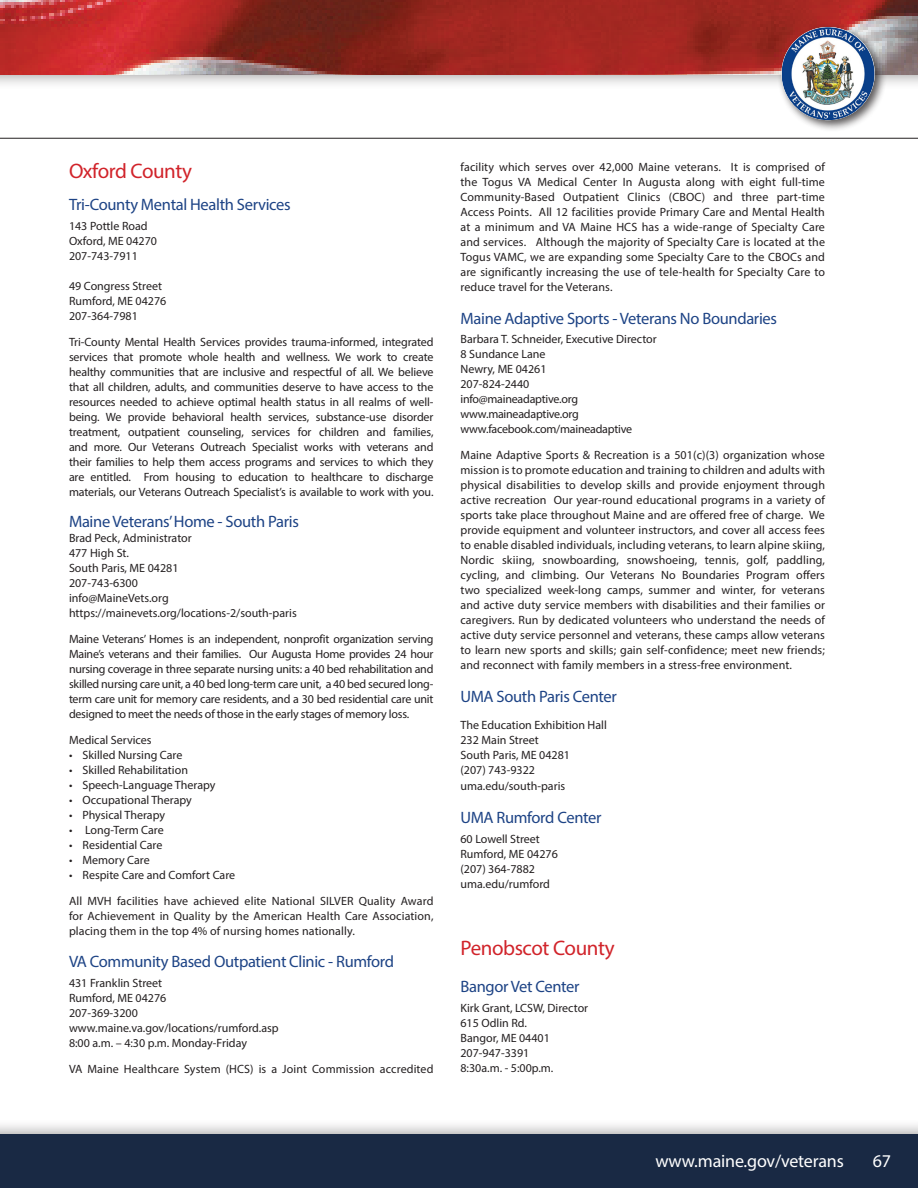
<style>
.page{position:relative;width:918px;height:1188px;background:#fff}
.page>*{position:absolute;margin:0;border:0;box-sizing:border-box;transform-origin:0 0}
.Listing_Name{font:21px "Myriad Pro";letter-spacing:-.02em;color:#d1232a}
.Listing{font:21px "Myriad Pro";letter-spacing:-.02em;color:#d1232a}
.t1{font:18px "Myriad Pro";letter-spacing:-.01em;color:#fff}
.Listing_Name-2{font:16.5px "Myriad Pro";letter-spacing:-.02em;color:#1d4385}
.Listing-2{font:16.5px "Myriad Pro";letter-spacing:-.02em;color:#1d4385}
.Listing-3{font:12px/15px "Myriad Pro";letter-spacing:.01em;color:#231f20;text-align:justify}
.Listing___Services{font:12px "Myriad Pro";color:#231f20}
.Listing___Services-2{font:12px "Myriad Pro";letter-spacing:-.02em;color:#231f20}
</style>
<div class="page">
<div style="left:0;top:0;width:918px;height:90px;background:#231f20;opacity:.5"></div>
<img style="left:0;top:0;width:918px;height:75px">
<hr style="left:0;top:138px;width:918px;height:1px;background:#231f20">
<div style="left:0;top:1119px;width:918px;height:69px;background:#231f20;opacity:.5"></div>
<div style="left:0;top:1134px;width:918px;height:54px;background:#192944"></div>
<div style="left:777px;top:23px;width:110px;height:109px;background:#231f20;opacity:.75"></div>
<img style="left:782px;top:27px;width:92px;height:93px">
<p class="Listing" style="left:69px;top:158px;width:125px">Oxford County</p>
<p class="Listing_Name-2" style="left:69px;top:195px;width:223px">Tri-County Mental Health Services</p>
<p class="Listing___Services" style="left:69px;top:219px;width:80px">143 Pottle Road</p>
<p class="Listing___Services" style="left:69px;top:234px;width:90px">Oxford, ME 04270</p>
<p class="Listing___Services" style="left:69px;top:249px;width:70px">207-743-7911</p>
<p class="Listing___Services" style="left:69px;top:279px;width:95px">49 Congress Street</p>
<p class="Listing___Services" style="left:69px;top:294px;width:99px">Rumford, ME 04276</p>
<p class="Listing___Services" style="left:69px;top:309px;width:70px">207-364-7981</p>
<p class="Listing-3" style="left:69px;top:334px;width:366px">Tri-County Mental Health Services provides trauma-informed, integrated services that promote whole health and wellness. We work to create healthy communities that are inclusive and respectful of all. We believe that all children, adults, and communities deserve to have access to the resources needed to achieve optimal health status in all realms of well&shy;being. We provide behavioral health services, substance-use disorder treatment, outpatient counseling, services for children and families, and more. Our Veterans Outreach Specialist works with veterans and their families to help them access programs and services to which they are entitled. From housing to education to healthcare to discharge materials, our Veterans Outreach Specialist’s is available to work with you.</p>
<p class="Listing-2" style="left:69px;top:512px;width:231px">Maine Veterans’ Home - South Paris</p>
<p class="Listing___Services" style="left:69px;top:531px;width:124px">Brad Peck, Administrator</p>
<p class="Listing___Services" style="left:69px;top:546px;width:61px">477 High St.</p>
<p class="Listing___Services" style="left:69px;top:561px;width:111px">South Paris, ME 04281</p>
<p class="Listing___Services" style="left:69px;top:576px;width:70px">207-743-6300</p>
<p class="Listing___Services" style="left:69px;top:591px;width:101px">info@MaineVets.org</p>
<p class="Listing___Services" style="left:69px;top:606px;width:229px">https://mainevets.org/locations-2/south-paris</p>
<p class="Listing-3" style="left:69px;top:631px;width:366px">Maine Veterans’ Homes is an independent, nonprofit organization serving Maine’s veterans and their families. Our Augusta Home provides 24 hour nursing coverage in three separate nursing units: a 40 bed rehabilitation and skilled nursing care unit, a 40 bed long-term care unit, a 40 bed secured long&shy;term care unit for memory care residents, and a 30 bed residential care unit designed to meet the needs of those in the early stages of memory loss.</p>
<p class="Listing-3" style="left:69px;top:732px;width:84px">Medical Services</p>
<p class="Listing___Services" style="left:69px;top:747px;width:115px">• Skilled Nursing Care</p>
<p class="Listing___Services" style="left:69px;top:762px;width:121px">• Skilled Rehabilitation</p>
<p class="Listing___Services" style="left:69px;top:777px;width:148px">• Speech-Language Therapy</p>
<p class="Listing___Services" style="left:69px;top:792px;width:124px">• Occupational Therapy</p>
<p class="Listing___Services" style="left:69px;top:807px;width:98px">• Physical Therapy</p>
<p class="Listing___Services" style="left:69px;top:822px;width:96px">• Long-Term Care</p>
<p class="Listing___Services" style="left:69px;top:837px;width:95px">• Residential Care</p>
<p class="Listing___Services" style="left:69px;top:852px;width:82px">• Memory Care</p>
<p class="Listing___Services" style="left:69px;top:867px;width:168px">• Respite Care and Comfort Care</p>
<p class="Listing-3" style="left:69px;top:893px;width:366px">All MVH facilities have achieved elite National SILVER Quality Award for Achievement in Quality by the American Health Care Association, placing them in the top 4% of nursing homes nationally.</p>
<p class="Listing_Name-2" style="left:69px;top:952px;width:327px">VA Community Based Outpatient Clinic - Rumford</p>
<p class="Listing___Services" style="left:69px;top:975px;width:95px">431 Franklin Street</p>
<p class="Listing___Services" style="left:69px;top:990px;width:99px">Rumford, ME 04276</p>
<p class="Listing___Services" style="left:69px;top:1005px;width:70px">207-369-3200</p>
<p class="Listing___Services" style="left:69px;top:1020px;width:211px">www.maine.va.gov/locations/rumford.asp</p>
<p class="Listing___Services" style="left:69px;top:1035px;width:180px">8:00 a.m. – 4:30 p.m. Monday-Friday</p>
<p class="Listing-3" style="left:69px;top:1061px;width:366px">VA Maine Healthcare System (HCS) is a Joint Commission accredited</p>
<p class="Listing-3" style="left:460px;top:159px;width:366px">facility which serves over 42,000 Maine veterans. It is comprised of the Togus VA Medical Center In Augusta along with eight full-time Community-Based Outpatient Clinics (CBOC) and three part-time Access Points. All 12 facilities provide Primary Care and Mental Health at a minimum and VA Maine HCS has a wide-range of Specialty Care and services. Although the majority of Specialty Care is located at the Togus VAMC, we are expanding some Specialty Care to the CBOCs and are significantly increasing the use of tele-health for Specialty Care to reduce travel for the Veterans.</p>
<p class="Listing_Name-2" style="left:460px;top:308px;width:318px">Maine Adaptive Sports - Veterans No Boundaries</p>
<p class="Listing___Services" style="left:460px;top:332px;width:198px">Barbara T. Schneider, Executive Director</p>
<p class="Listing___Services" style="left:460px;top:347px;width:87px">8 Sundance Lane</p>
<p class="Listing___Services" style="left:460px;top:362px;width:88px">Newry, ME 04261</p>
<p class="Listing___Services" style="left:460px;top:377px;width:70px">207-824-2440</p>
<p class="Listing___Services-2" style="left:460px;top:392px;width:119px">info@maineadaptive.org</p>
<p class="Listing___Services-2" style="left:460px;top:407px;width:120px">www.maineadaptive.org</p>
<p class="Listing___Services-2" style="left:460px;top:422px;width:173px">www.facebook.com/maineadaptive</p>
<p class="Listing-3" style="left:460px;top:447px;width:366px">Maine Adaptive Sports &amp; Recreation is a 501(c)(3) organization whose mission is to promote education and training to children and adults with physical disabilities to develop skills and provide enjoyment through active recreation Our year-round educational programs in a variety of sports take place throughout Maine and are offered free of charge. We provide equipment and volunteer instructors, and cover all access fees to enable disabled individuals, including veterans, to learn alpine skiing, Nordic skiing, snowboarding, snowshoeing, tennis, golf, paddling, cycling, and climbing. Our Veterans No Boundaries Program offers two specialized week-long camps, summer and winter, for veterans and active duty service members with disabilities and their families or caregivers. Run by dedicated volunteers who understand the needs of active duty service personnel and veterans, these camps allow veterans to learn new sports and skills; gain self-confidence; meet new friends; and reconnect with family members in a stress-free environment.</p>
<p class="Listing_Name-2" style="left:460px;top:686px;width:158px">UMA South Paris Center</p>
<p class="Listing___Services" style="left:460px;top:717px;width:148px">The Education Exhibition Hall</p>
<p class="Listing___Services" style="left:460px;top:732px;width:80px">232 Main Street</p>
<p class="Listing___Services" style="left:460px;top:747px;width:111px">South Paris, ME 04281</p>
<p class="Listing___Services" style="left:460px;top:762px;width:76px">(207) 743-9322</p>
<p class="Listing___Services" style="left:460px;top:779px;width:106px">uma.edu/south-paris</p>
<p class="Listing_Name-2" style="left:460px;top:807px;width:142px">UMA Rumford Center</p>
<p class="Listing___Services" style="left:460px;top:831px;width:81px">60 Lowell Street</p>
<p class="Listing___Services" style="left:460px;top:846px;width:99px">Rumford, ME 04276</p>
<p class="Listing___Services" style="left:460px;top:861px;width:76px">(207) 364-7882</p>
<p class="Listing___Services" style="left:460px;top:876px;width:91px">uma.edu/rumford</p>
<p class="Listing_Name" style="left:460px;top:935px;width:156px">Penobscot County</p>
<p class="Listing_Name-2" style="left:460px;top:977px;width:121px">Bangor Vet Center</p>
<p class="Listing___Services" style="left:460px;top:1000px;width:129px">Kirk Grant, LCSW, Director</p>
<p class="Listing___Services" style="left:460px;top:1015px;width:68px">615 Odlin Rd.</p>
<p class="Listing___Services" style="left:460px;top:1030px;width:91px">Bangor, ME 04401</p>
<p class="Listing___Services" style="left:460px;top:1045px;width:70px">207-947-3391</p>
<p class="Listing___Services" style="left:460px;top:1060px;width:94px">8:30a.m. - 5:00p.m.</p>
<h2 class="t1" style="left:655px;top:1150px;width:190px">www.maine.gov/veterans</h2>
<h2 class="t1" style="left:873px;top:1150px;width:20px">67</h2>
</div>
